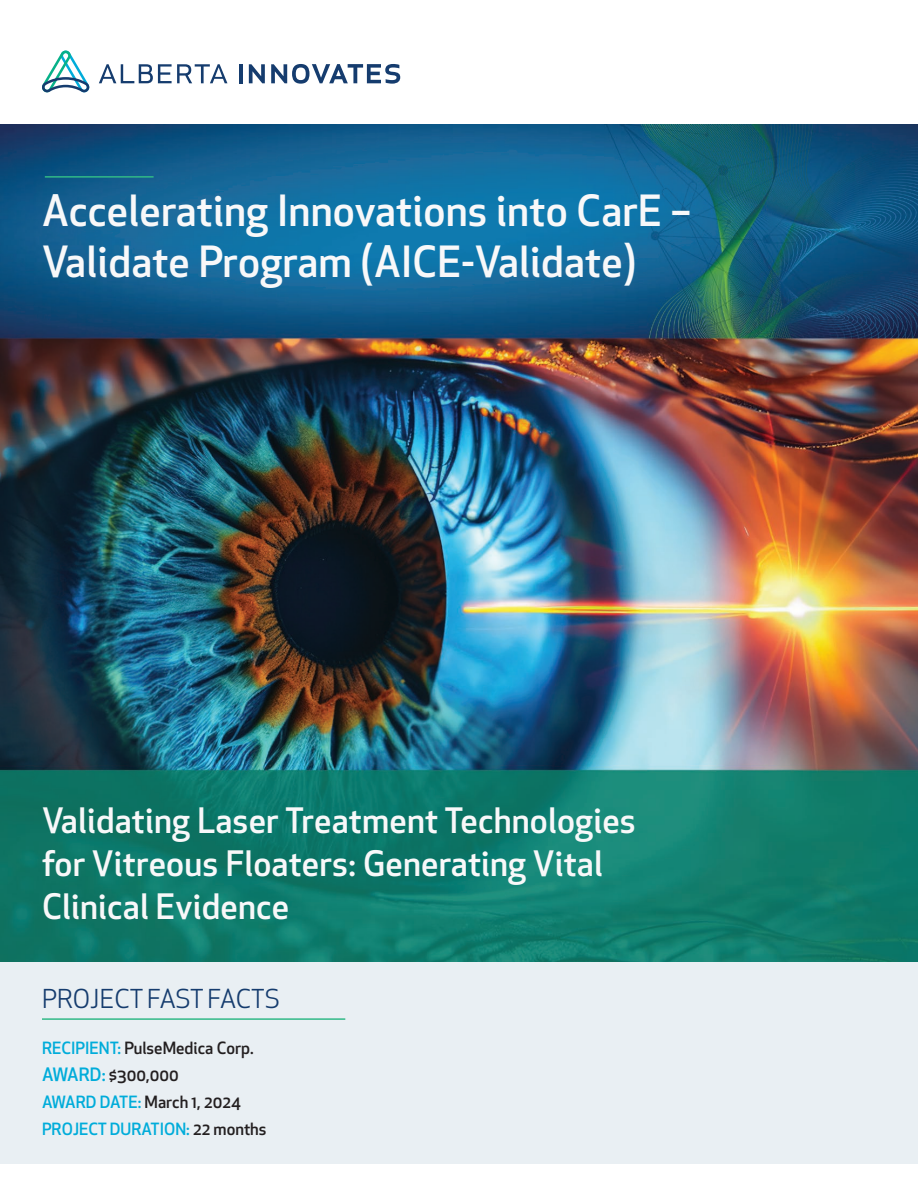
<style>
.page{position:relative;width:918px;height:1188px;background:#fff}
.page>*{position:absolute;margin:0;border:0;box-sizing:border-box;transform-origin:0 0}
.t1{font:500 42px/51px "Apex New";letter-spacing:.005em;color:#f8f8f9}
.t2{font:500 34.2px/42.8px "Apex New";letter-spacing:.005em;color:#f8f8f9}
.t3{font:25.5px "Apex New";letter-spacing:-.02em;color:#153c6e}
.t4{font:500 16.5px/27px "Apex New";color:#231f20}
.s1{color:#00acda}
.s2{font-size:18px;color:#00acda}
</style>
<div class="page">
<img style="left:0;top:125px;width:918px;height:838px">
<div style="left:0;top:963px;width:918px;height:201px;background:#e9eff3"></div>
<svg style="left:99px;top:64px;width:128px;height:19px"></svg>
<hr style="left:239px;top:64px;width:3px;height:19px;background:#153c6e">
<svg style="left:249px;top:64px;width:16px;height:19px"></svg>
<svg style="left:42px;top:50px;width:47px;height:42px"></svg>
<svg style="left:271px;top:64px;width:129px;height:20px"></svg>
<hr style="left:45px;top:176px;width:109px;height:2px;background:#31b987">
<hr style="left:42px;top:1018px;width:303px;height:2px;background:#31b987">
<p class="t1" style="left:42px;top:184px;width:651px">Accelerating Innovations into CarE –<br>Validate Program (AICE-Validate)</p>
<p class="t2" style="left:42px;top:799px;width:595px">Validating Laser Treatment Technologies for Vitreous Floaters: Generating Vital<br>Clinical Evidence</p>
<p class="t3" style="left:42px;top:982px;width:240px">PROJECT FAST FACTS</p>
<p class="t4" style="left:42px;top:1034px;width:226px"><span class="s1">RECIPIENT:</span> PulseMedica Corp.<br><span class="s2">AWARD:</span> $300,000<br><span class="s1">AWARD DATE:</span> March 1, 2024<br><span class="s1">PROJECT DURATION:</span> 22 months</p>
</div>
